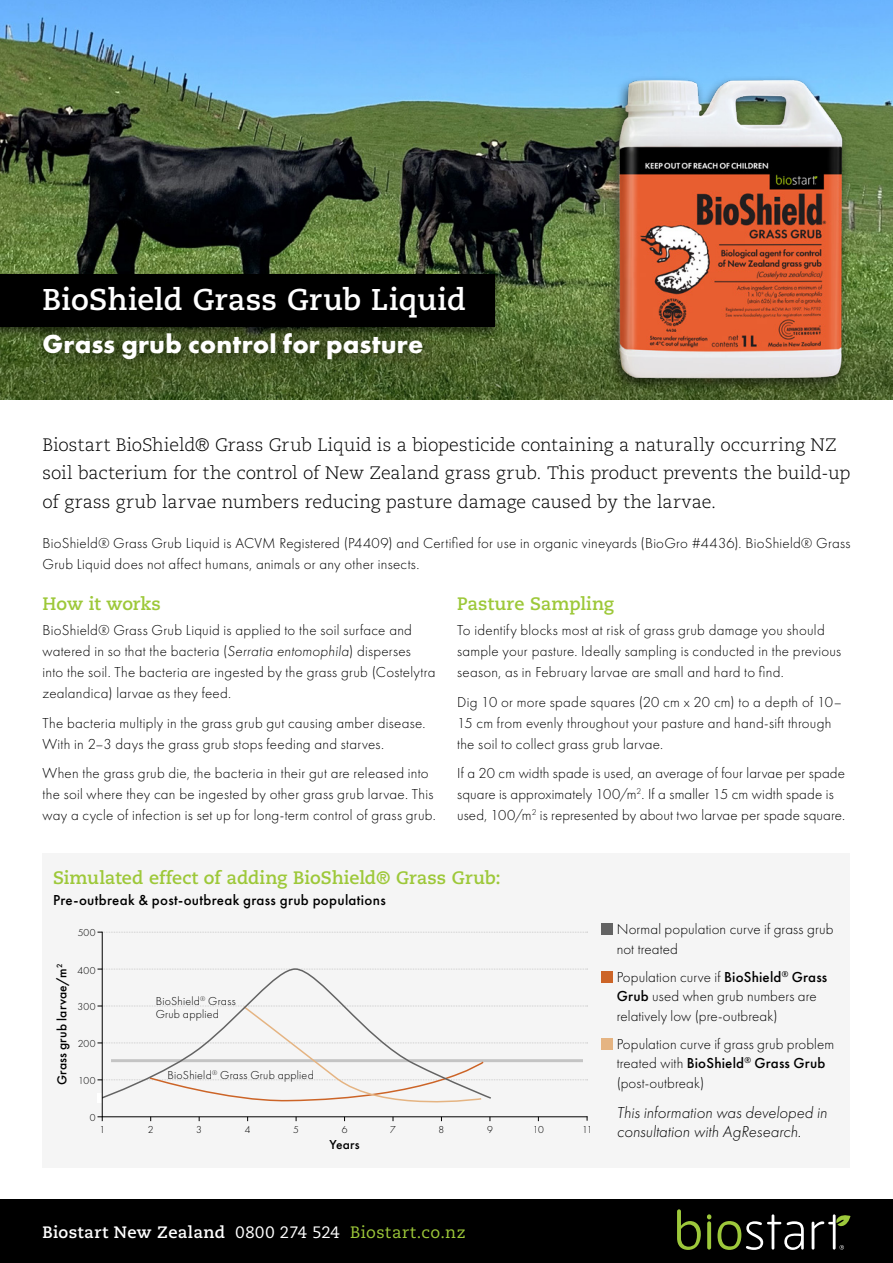
<style>
.page{position:relative;width:893px;height:1263px;background:#fff}
.page>*{position:absolute;margin:0;border:0;box-sizing:border-box;transform-origin:0 0}
.t1{font:700 30px "Caecilia LT Pro 75";letter-spacing:.005em;color:#fff}
.t2{font:700 27px "Futura PT";letter-spacing:.005em;color:#fff}
.t3{font:300 18px/28.5px "Caecilia LT Pro 45";color:#000}
.t4{font:700 18px "Caecilia LT Pro 75";color:#9dc839}
.t5{font:italic 300 16.5px/19.5px "Futura PT";color:#000}
.t6{font:700 16.5px "Caecilia LT Pro 75";letter-spacing:.02em;color:#fff}
.t7{font:300 15px/21px "Futura PT";letter-spacing:.015em;color:#000}
.t8{font:500 15px "Futura PT";letter-spacing:.02em;color:#000}
.t9{font:500 13.5px "Futura PT";letter-spacing:.015em;color:#000}
.t10{font:300 12px/13.5px "Futura PT";letter-spacing:.015em;color:#000}
.t11{font:300 10.5px "Futura PT";letter-spacing:.025em;color:#000}
.s1{font-style:italic}
.s2{font-family:"Caecilia LT Pro 55 Roman";font-weight:400}
.s3{font-family:"Caecilia LT Pro 55 Roman";font-weight:400;color:#9dc839}
.s4{font-weight:500}
</style>
<div class="page">
<img style="left:0;top:0;width:893px;height:230px">
<svg style="left:0;top:230px;width:893px;height:170px"></svg>
<div style="left:604px;top:75px;width:246px;height:318px;background:#000;opacity:.6"></div>
<img style="left:608px;top:72px;width:242px;height:315px">
<div style="left:0;top:270px;width:502px;height:68px;background:#000;opacity:.6"></div>
<div style="left:0;top:274px;width:494px;height:52px;background:#000"></div>
<svg style="left:26px;top:326px;width:414px;height:50px"></svg>
<div style="left:0;top:1199px;width:893px;height:64px;background:#000"></div>
<svg style="left:677px;top:1209px;width:24px;height:41px"></svg>
<svg style="left:707px;top:1221px;width:4px;height:28px"></svg>
<svg style="left:717px;top:1214px;width:87px;height:36px"></svg>
<svg style="left:707px;top:1214px;width:4px;height:5px"></svg>
<svg style="left:812px;top:1214px;width:38px;height:35px"></svg>
<div style="left:42px;top:853px;width:808px;height:314px;background:#f5f5f5"></div>
<div style="left:601px;top:923px;width:12px;height:12px;background:#636363"></div>
<div style="left:601px;top:971px;width:12px;height:11px;background:#cc6427"></div>
<div style="left:601px;top:1038px;width:12px;height:11px;background:#e5b482"></div>
<svg style="left:98px;top:1005px;width:490px;height:116px"></svg>
<svg style="left:101px;top:931px;width:487px;height:186px"></svg>
<h1 class="t1" style="left:43px;top:279px;width:425px">BioShield Grass Grub Liquid</h1>
<h2 class="t2" style="left:43px;top:326px;width:382px">Grass grub control for pasture</h2>
<p class="t3" style="left:43px;top:430px;width:809px">Biostart BioShield® Grass Grub Liquid is a biopesticide containing a naturally occurring NZ soil bacterium for the control of New Zealand grass grub. This product prevents the build-up of grass grub larvae numbers reducing pasture damage caused by the larvae.</p>
<p class="t7" style="left:42px;top:532px;width:810px">BioShield® Grass Grub Liquid is ACVM Registered (P4409) and Certified for use in organic vineyards (BioGro #4436). BioShield® Grass<br>Grub Liquid does not affect humans, animals or any other insects.</p>
<p class="t4" style="left:43px;top:591px;width:120px">How it works</p>
<p class="t7" style="left:43px;top:620px;width:394px">BioShield® Grass Grub Liquid is applied to the soil surface and watered in so that the bacteria (<span class="s1">Serratia entomophila</span>) disperses into the soil. The bacteria are ingested by the grass grub (Costelytra zealandica) larvae as they feed.</p>
<p class="t7" style="left:43px;top:712px;width:384px">The bacteria multiply in the grass grub gut causing amber disease.<br>With in 2–3 days the grass grub stops feeding and starves.</p>
<p class="t7" style="left:43px;top:763px;width:395px">When the grass grub die, the bacteria in their gut are released into the soil where they can be ingested by other grass grub larvae. This way a cycle of infection is set up for long-term control of grass grub.</p>
<p class="t4" style="left:457px;top:591px;width:159px">Pasture Sampling</p>
<p class="t7" style="left:457px;top:620px;width:386px">To identify blocks most at risk of grass grub damage you should sample your pasture. Ideally sampling is conducted in the previous season, as in February larvae are small and hard to find.</p>
<p class="t7" style="left:457px;top:691px;width:386px">Dig 10 or more spade squares (20 cm x 20 cm) to a depth of 10–<br>15 cm from evenly throughout your pasture and hand-sift through the soil to collect grass grub larvae.</p>
<p class="t7" style="left:457px;top:763px;width:389px">If a 20 cm width spade is used, an average of four larvae per spade square is approximately 100/m<sup>2</sup>. If a smaller 15 cm width spade is used, 100/m<sup>2</sup> is represented by about two larvae per spade square.</p>
<p class="t4" style="left:53px;top:866px;width:449px">Simulated effect of adding BioShield® Grass Grub:</p>
<p class="t8" style="left:53px;top:891px;width:334px">Pre-outbreak &amp; post-outbreak grass grub populations</p>
<p class="t9" style="left:54px;top:1085px;width:123px;rotate:-90deg">Grass grub larvae/m<sup>2</sup></p>
<p class="t11" style="left:78px;top:927px;width:20px">500</p>
<p class="t11" style="left:78px;top:964px;width:20px">400</p>
<p class="t11" style="left:78px;top:1001px;width:20px">300</p>
<p class="t11" style="left:78px;top:1038px;width:20px">200</p>
<p class="t11" style="left:78px;top:1075px;width:19px">100</p>
<p class="t11" style="left:90px;top:1112px;width:7px">0</p>
<p class="t10" style="left:156px;top:994px;width:82px">BioShield<sup>®</sup> Grass<br>Grub applied</p>
<p class="t10" style="left:168px;top:1068px;width:148px">BioShield<sup>®</sup> Grass Grub applied</p>
<p class="t11" style="left:196px;top:1123px;width:7px">3</p>
<p class="t11" style="left:245px;top:1123px;width:7px">4</p>
<p class="t11" style="left:390px;top:1123px;width:7px">7</p>
<p class="t11" style="left:439px;top:1123px;width:7px">8</p>
<p class="t11" style="left:487px;top:1123px;width:7px">9</p>
<p class="t11" style="left:533px;top:1123px;width:13px">10</p>
<p class="t11" style="left:99px;top:1123px;width:7px">1</p>
<p class="t11" style="left:148px;top:1123px;width:7px">2</p>
<p class="t11" style="left:293px;top:1123px;width:7px">5</p>
<p class="t11" style="left:342px;top:1123px;width:7px">6</p>
<p class="t9" style="left:329px;top:1136px;width:32px">Years</p>
<p class="t6" style="left:43px;top:1220px;width:425px">Biostart New Zealand <span class="s2">0800 274 524</span> <span class="s3">Biostart.co.nz</span></p>
<p class="t11" style="left:582px;top:1123px;width:12px">11</p>
<p class="t7" style="left:617px;top:919px;width:218px;line-height:19.5px">Normal population curve if grass grub not treated</p>
<p class="t7" style="left:617px;top:967px;width:212px;line-height:19.5px">Population curve if <span class="s4">BioShield</span><sup>®</sup> <span class="s4">Grass<br>Grub</span> used when grub numbers are relatively low (pre-outbreak)</p>
<p class="t7" style="left:617px;top:1034px;width:219px;line-height:19.5px">Population curve if grass grub problem treated with <span class="s4">BioShield</span><sup>®</sup> <span class="s4">Grass Grub </span>(post-outbreak)</p>
<p class="t5" style="left:617px;top:1102px;width:212px">This information was developed in consultation with AgResearch.</p>
</div>
